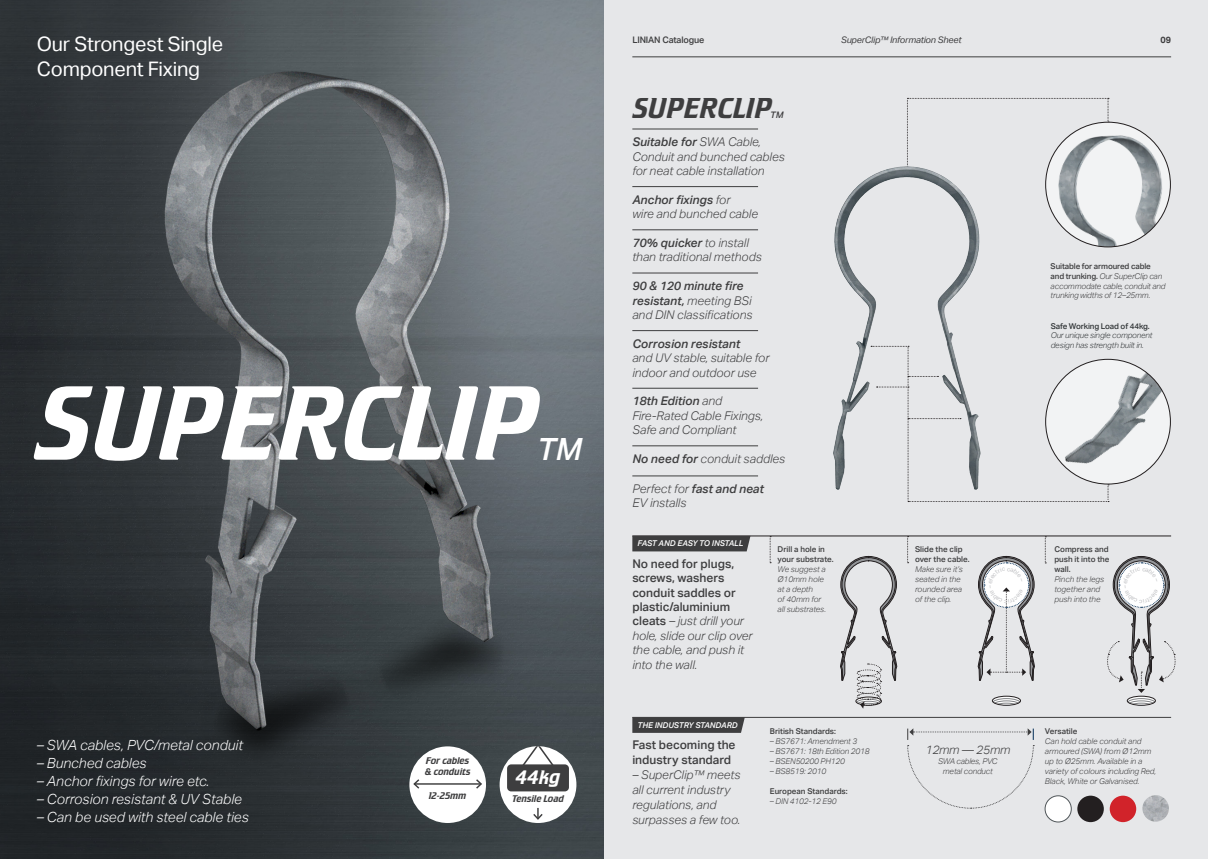
<style>
.page{position:relative;width:1208px;height:859px;background:#fff}
.page>*{position:absolute;margin:0;border:0;box-sizing:border-box;transform-origin:0 0}
.t1{font:110px "Crillee Italic Std";letter-spacing:-.02em;color:#fff}
.t2{font:italic 500 30.6px "Aktiv Grotesk";color:#fff}
.t3{font:30px "Crillee Italic Std";letter-spacing:-.015em;color:#3e3e3f}
.t4{font:20.4px "Crillee Italic Std";color:#fff}
.t5{font:20px/25px "Aktiv Grotesk";letter-spacing:-.01em;color:#fff}
.t6{font:italic 300 14px "Aktiv Grotesk";color:#fff}
.t7{font:italic 300 12px/14.4px "Aktiv Grotesk";color:#3e3e3f}
.t8{font:500 12px/14.4px "Aktiv Grotesk";color:#3e3e3f}
.Circular__Book___27pt{font:10.1px/10.9px "Crillee Italic Std";letter-spacing:-.02em;color:#3e3e3f}
.t9{font:italic 9px "Aktiv Grotesk";letter-spacing:-.015em;color:#3e3e3f}
.t10{font:500 9px "Aktiv Grotesk";letter-spacing:-.015em;color:#3e3e3f}
.t11{font:italic 500 9px "Aktiv Grotesk";color:#3e3e3f}
.t12{font:700 9px "Aktiv Grotesk";color:#3e3e3f}
.t13{font:italic 300 8px/10px "Aktiv Grotesk";letter-spacing:-.01em;color:#3e3e3f}
.t14{font:500 8px/10px "Aktiv Grotesk";color:#3e3e3f;text-align:justify}
.t15{font:italic 300 8px/9.6px "Aktiv Grotesk";letter-spacing:-.015em;color:#333739}
.t16{font:italic 500 8px "Aktiv Grotesk";letter-spacing:-.02em;color:#fff}
.t17{font:italic 500 8px "Aktiv Grotesk";color:#fff}
.s1{font-weight:500}
.s2{font-weight:300;font-style:italic}
.s3{font-weight:500;font-style:normal}
</style>
<div class="page">
<div style="left:604px;top:0;width:604px;height:859px;background:#e6e7e9"></div>
<img style="left:0;top:0;width:604px;height:859px">
<img style="left:37px;top:9px;width:538px;height:841px">
<hr style="left:632px;top:129px;width:126px;height:1px;background:#3e3e3f">
<hr style="left:632px;top:186px;width:126px;height:1px;background:#3e3e3f">
<hr style="left:632px;top:230px;width:126px;height:1px;background:#3e3e3f">
<hr style="left:632px;top:273px;width:126px;height:1px;background:#3e3e3f">
<hr style="left:632px;top:330px;width:126px;height:1px;background:#3e3e3f">
<hr style="left:632px;top:388px;width:126px;height:1px;background:#3e3e3f">
<hr style="left:632px;top:446px;width:126px;height:1px;background:#3e3e3f">
<hr style="left:632px;top:536px;width:539px;height:1px;background:#231f20">
<svg style="left:770px;top:536px;width:1px;height:27px"></svg>
<svg style="left:907px;top:536px;width:1px;height:27px"></svg>
<svg style="left:1045px;top:537px;width:1px;height:27px"></svg>
<hr style="left:632px;top:717px;width:539px;height:1px;background:#3e3e3f">
<svg style="left:907px;top:728px;width:127px;height:81px"></svg>
<svg style="left:992px;top:698px;width:28px;height:8px"></svg>
<div style="left:992px;top:696px;width:28px;height:9px;border:1px solid #231f20;border-radius:50%"></div>
<svg style="left:991px;top:358px;width:118px;height:144px"></svg>
<svg style="left:907px;top:98px;width:202px;height:69px"></svg>
<img style="left:1045px;top:359px;width:125px;height:125px;border-radius:62px">
<img style="left:1045px;top:122px;width:125px;height:125px;border-radius:62px">
<div style="left:632px;top:536px;width:118px;height:15px;background:#3e3e3f"></div>
<svg style="left:632px;top:717px;width:113px;height:16px;background:#424244"></svg>
<img style="left:833px;top:162px;width:158px;height:340px">
<svg style="left:840px;top:556px;width:57px;height:153px"></svg>
<div style="left:409px;top:746px;width:77px;height:77px;background:#fff;border-radius:50%"></div>
<hr style="left:414px;top:783px;width:67px;height:2px;background:#3e3e3f">
<svg style="left:413px;top:779px;width:8px;height:10px"></svg>
<svg style="left:474px;top:779px;width:8px;height:10px"></svg>
<div style="left:499px;top:746px;width:77px;height:77px;background:#fff;border-radius:50%"></div>
<svg style="left:533px;top:808px;width:10px;height:12px"></svg>
<div style="left:507px;top:764px;width:62px;height:27px;background:#3e3e3f;border-radius:4px"></div>
<svg style="left:521px;top:746px;width:34px;height:19px"></svg>
<div style="left:1045px;top:796px;width:26px;height:26px;background:#fff;border-radius:50%"></div>
<div style="left:1045px;top:796px;width:26px;height:26px;border:1px solid #505659;border-radius:50%"></div>
<div style="left:1077px;top:796px;width:26px;height:26px;background:#231f20;border-radius:50%"></div>
<div style="left:1109px;top:796px;width:27px;height:26px;background:#d1232a;border-radius:50%"></div>
<img style="left:1142px;top:795px;width:26px;height:27px">
<hr style="left:632px;top:476px;width:126px;height:1px;background:#3e3e3f">
<hr style="left:632px;top:57px;width:539px;height:1px;background:#3e3e3f">
<svg style="left:977px;top:556px;width:58px;height:125px"></svg>
<svg style="left:1107px;top:556px;width:69px;height:150px"></svg>
<p class="t5" style="left:37px;top:32px;width:188px">Our Strongest Single<br>Component Fixing</p>
<p class="t1" style="left:34px;top:362px;width:506px">SUPERCLIP</p>
<p class="t2" style="left:537px;top:431px;width:46px">tm</p>
<p class="t6" style="left:37px;top:737px;width:208px">– SWA cables, PVC/metal conduit</p>
<p class="t6" style="left:37px;top:755px;width:111px">– Bunched cables</p>
<p class="t6" style="left:37px;top:773px;width:174px">– Anchor fixings for wire etc.</p>
<p class="t6" style="left:37px;top:791px;width:207px">– Corrosion resistant &amp; UV Stable</p>
<p class="t6" style="left:37px;top:809px;width:214px">– Can be used with steel cable ties</p>
<p class="Circular__Book___27pt" style="left:425px;top:756px;width:47px">For cables &amp; conduits</p>
<p class="Circular__Book___27pt" style="left:429px;top:790px;width:39px">12-25mm</p>
<p class="t4" style="left:515px;top:765px;width:47px">44kg</p>
<p class="Circular__Book___27pt" style="left:512px;top:793px;width:53px">Tensile Load</p>
<p class="t10" style="left:632px;top:35px;width:74px">LINIAN Catalogue</p>
<p class="t9" style="left:841px;top:35px;width:122px">SuperClip™ Information Sheet</p>
<p class="t12" style="left:1160px;top:35px;width:12px">09</p>
<p class="t3" style="left:632px;top:92px;width:141px">SUPERCLIP</p>
<p class="t11" style="left:770px;top:110px;width:15px">tm</p>
<p class="t7" style="left:632px;top:135px;width:154px"><span class="s1">Suitable for</span> SWA Cable,<br>Conduit and bunched cables for neat cable installation</p>
<p class="t7" style="left:632px;top:192px;width:127px"><span class="s1">Anchor fixings</span> for<br>wire and bunched cable</p>
<p class="t7" style="left:632px;top:236px;width:131px"><span class="s1">70% quicker</span> to install than traditional methods</p>
<p class="t7" style="left:632px;top:279px;width:122px"><span class="s1">90 &amp; 120 minute fire resistant,</span> meeting BSi and DIN classifications</p>
<p class="t7" style="left:632px;top:336px;width:139px"><span class="s1">Corrosion resistant<br></span>and UV stable, suitable for indoor and outdoor use</p>
<p class="t7" style="left:632px;top:394px;width:132px"><span class="s1">18th Edition</span> and<br>Fire-Rated Cable Fixings,<br>Safe and Compliant</p>
<p class="t7" style="left:632px;top:452px;width:154px"><span class="s1">No need for</span> conduit saddles</p>
<p class="t7" style="left:632px;top:482px;width:133px">Perfect for <span class="s1">fast and neat<br></span>EV installs</p>
<p class="t16" style="left:637px;top:539px;width:107px">FAST AND EASY TO INSTALL</p>
<p class="t8" style="left:632px;top:556px;width:122px">No need for plugs, screws, washers conduit saddles or plastic/aluminium cleats <span class="s2">– just drill your hole, slide our clip over the cable, and push it into the wall.</span></p>
<p class="t13" style="left:777px;top:544px;width:57px"><span class="s3">Drill a hole in your substrate.<br></span>We suggest a<br>Ø10mm hole<br>at a depth<br>of 40mm for</p>
<p class="t13" style="left:777px;top:604px;width:50px">all substrates.</p>
<p class="t17" style="left:637px;top:720px;width:102px">THE INDUSTRY STANDARD</p>
<p class="t8" style="left:632px;top:737px;width:105px;line-height:15px">Fast becoming the industry standard</p>
<p class="t7" style="left:632px;top:767px;width:110px;line-height:15px">– SuperClip™ meets all current industry regulations, and surpasses a few too.</p>
<p class="t14" style="left:770px;top:726px;width:68px">British Standards:</p>
<p class="t13" style="left:770px;top:736px;width:89px">– BS7671: Amendment 3</p>
<p class="t13" style="left:770px;top:746px;width:101px">– BS7671: 18th Edition 2018</p>
<p class="t13" style="left:770px;top:756px;width:77px">– BSEN50200 PH120</p>
<p class="t13" style="left:770px;top:766px;width:58px">– BS8519: 2010</p>
<p class="t14" style="left:770px;top:786px;width:79px">European Standards:</p>
<p class="t13" style="left:770px;top:796px;width:68px">– DIN 4102-12 E90</p>
<p class="t13" style="left:1050px;top:262px;width:116px;line-height:9.6px"><span class="s3">Suitable for armoured cable and trunking.</span> Our SuperClip can accommodate cable, conduit and trunking widths of 12–25mm.</p>
<p class="t15" style="left:1050px;top:321px;width:103px"><span class="s3">Safe Working Load of 44kg.<br></span>Our unique single component design has strength built in.</p>
<p class="t13" style="left:915px;top:544px;width:56px"><span class="s3">Slide the clip over the cable.<br></span>Make sure it’s seated in the rounded area of the clip.</p>
<p class="t14" style="left:1054px;top:544px;width:57px">Compress and push it into the wall.</p>
<p class="t13" style="left:1054px;top:574px;width:51px">Pinch the legs together and push into the</p>
<p class="t7" style="left:925px;top:742px;width:86px">12mm — 25mm</p>
<p class="t13" style="left:938px;top:756px;width:61px;text-align:center">SWA cables, PVC metal conduct</p>
<p class="t14" style="left:1045px;top:726px;width:34px">Versatile</p>
<p class="t13" style="left:1045px;top:736px;width:113px">Can hold cable conduit and armoured (SWA) from Ø12mm up to Ø25mm. Available in a variety of colours including Red,<br>Black, White or Galvanised.</p>
</div>
